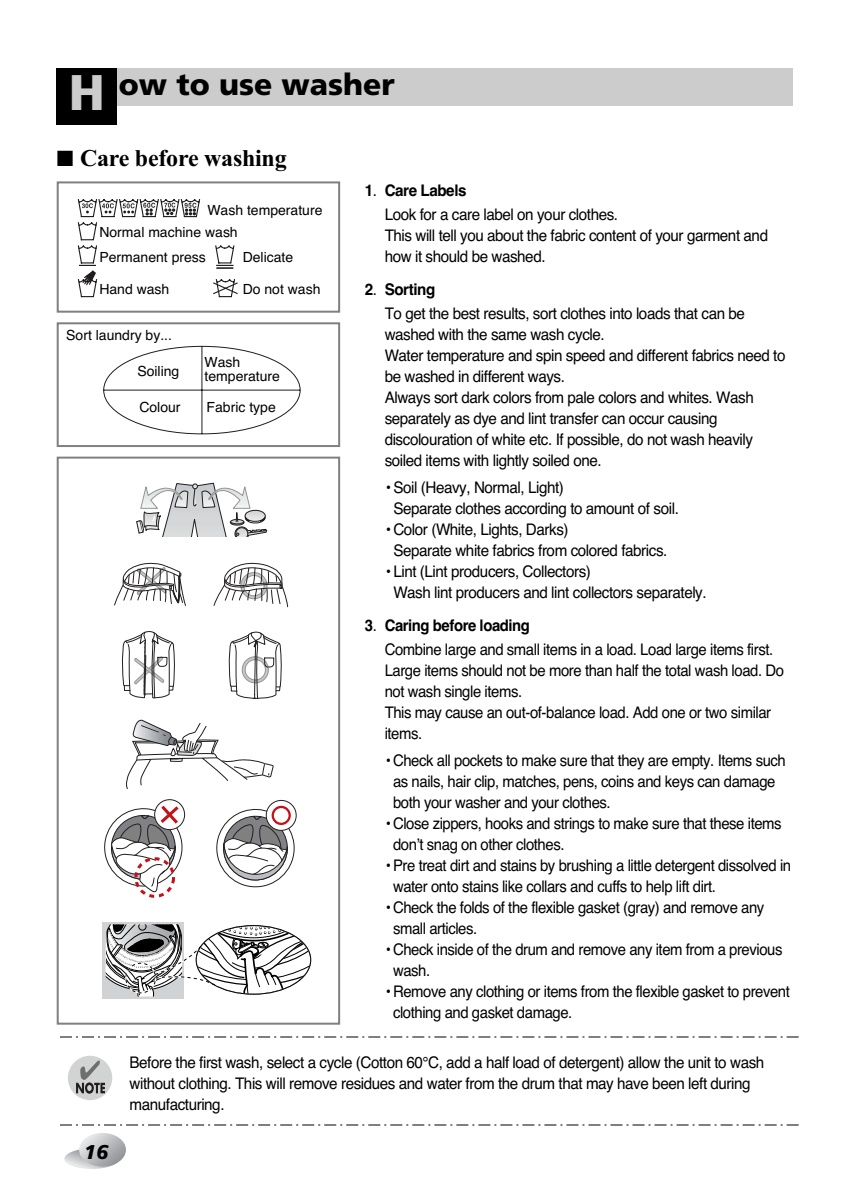
<style>
.page{position:relative;width:850px;height:1190px;background:#fff}
.page>*{position:absolute;margin:0;border:0;box-sizing:border-box;transform-origin:0 0}
.t1{font:900 30px "Frutiger";color:#000}
.t2{font:700 24px "Times New Roman";letter-spacing:-.01em;color:#000}
.t3{font:italic 900 20px "Frutiger";color:#000}
.t4{font:16px/21px "Helvetica";letter-spacing:-.03em;color:#000;scale:.95 1}
.t5{font:16px/21px "Helvetica";letter-spacing:-.03em;color:#000;scale:.93 1}
.t6{font:14px/22.2px "Helvetica";color:#000}
.s1{font-size:50px;color:#ccc}
.s2{font-weight:700}
</style>
<div class="page">
<svg style="left:64px;top:1149px;width:55px;height:20px"></svg>
<svg style="left:79px;top:1134px;width:47px;height:33px"></svg>
<svg style="left:77px;top:199px;width:161px;height:99px"></svg>
<div style="left:57px;top:181px;width:283px;height:132px;border:2px solid #808080"></div>
<svg style="left:103px;top:345px;width:198px;height:90px"></svg>
<div style="left:57px;top:322px;width:283px;height:125px;border:2px solid #808080"></div>
<div style="left:102px;top:922px;width:82px;height:76px;background:#d1d2d4"></div>
<svg style="left:105px;top:924px;width:206px;height:75px"></svg>
<svg style="left:136px;top:482px;width:131px;height:55px"></svg>
<svg style="left:114px;top:562px;width:174px;height:227px"></svg>
<svg style="left:265px;top:800px;width:32px;height:31px"></svg>
<svg style="left:216px;top:806px;width:79px;height:82px"></svg>
<svg style="left:154px;top:799px;width:31px;height:32px"></svg>
<svg style="left:104px;top:805px;width:79px;height:89px"></svg>
<div style="left:134px;top:857px;width:42px;height:41px;border:3px dashed #c4121a;border-radius:50%"></div>
<div style="left:57px;top:457px;width:283px;height:568px;border:2px solid #808080"></div>
<div style="left:57px;top:68px;width:736px;height:37px;background:#ccc"></div>
<div style="left:57px;top:68px;width:60px;height:57px;background:#000"></div>
<div style="left:68px;top:1056px;width:44px;height:44px;background:#d2d3d3;border-radius:50%"></div>
<svg style="left:76px;top:1060px;width:29px;height:34px"></svg>
<svg style="left:60px;top:1036px;width:739px;height:2px"></svg>
<svg style="left:60px;top:1124px;width:739px;height:2px"></svg>
<h1 class="t1" style="left:69px;top:72px;width:328px"><span class="s1">H</span> ow to use washer</h1>
<h2 class="t2" style="left:57px;top:151px;width:231px">■ Care before washing</h2>
<p class="t6" style="left:99px;top:200px;width:225px;text-indent:108px">Wash temperature<br>Normal machine wash</p>
<p class="t6" style="left:99px;top:248px;width:108px">Permanent press</p>
<p class="t6" style="left:99px;top:279px;width:72px">Hand wash</p>
<p class="t6" style="left:66px;top:325px;width:107px">Sort laundry by...</p>
<p class="t6" style="left:137px;top:361px;width:43px">Soiling</p>
<p class="t6" style="left:139px;top:397px;width:43px">Colour</p>
<p class="t6" style="left:243px;top:248px;width:52px">Delicate</p>
<p class="t6" style="left:243px;top:279px;width:79px">Do not wash</p>
<p class="t6" style="left:205px;top:357px;width:77px;line-height:14px">Wash temperature</p>
<p class="t6" style="left:207px;top:397px;width:71px">Fabric type</p>
<p class="t4" style="left:385px;top:180px;width:247px;line-height:23.8px;text-indent:-20px"><span class="s2">1</span>. <span class="s2">Care Labels<br></span>Look for a care label on your clothes.</p>
<p class="t4" style="left:385px;top:226px;width:405px">This will tell you about the fabric content of your garment and how it should be washed.</p>
<p class="t4" style="left:385px;top:279px;width:381px;line-height:23.8px;text-indent:-20px"><span class="s2">2</span>. <span class="s2">Sorting<br></span>To get the best results, sort clothes into loads that can be</p>
<p class="t4" style="left:385px;top:325px;width:423px">washed with the same wash cycle.<br>Water temperature and spin speed and different fabrics need to be washed in different ways.<br>Always sort dark colors from pale colors and whites. Wash separately as dye and lint transfer can occur causing discolouration of white etc. If possible, do not wash heavily soiled items with lightly soiled one.</p>
<p class="t4" style="left:393px;top:478px;width:302px;text-indent:-9px">• Soil (Heavy, Normal, Light)<br>Separate clothes according to amount of soil.</p>
<p class="t4" style="left:393px;top:520px;width:290px;text-indent:-9px">• Color (White, Lights, Darks)<br>Separate white fabrics from colored fabrics.</p>
<p class="t4" style="left:393px;top:562px;width:331px;text-indent:-9px">• Lint (Lint producers, Collectors)<br>Wash lint producers and lint collectors separately.</p>
<p class="t5" style="left:385px;top:615px;width:419px;line-height:23.8px;text-indent:-20px"><span class="s2">3</span>. <span class="s2">Caring before loading<br></span>Combine large and small items in a load. Load large items first.</p>
<p class="t5" style="left:385px;top:661px;width:431px">Large items should not be more than half the total wash load. Do not wash single items.<br>This may cause an out-of-balance load. Add one or two similar items.</p>
<p class="t5" style="left:393px;top:751px;width:424px;text-indent:-8px">• Check all pockets to make sure that they are empty. Items such as nails, hair clip, matches, pens, coins and keys can damage both your washer and your clothes.</p>
<p class="t5" style="left:393px;top:814px;width:419px;text-indent:-8px">• Close zippers, hooks and strings to make sure that these items don’t snag on other clothes.</p>
<p class="t5" style="left:393px;top:856px;width:430px;text-indent:-8px">• Pre treat dirt and stains by brushing a little detergent dissolved in water onto stains like collars and cuffs to help lift dirt.</p>
<p class="t5" style="left:393px;top:898px;width:401px;text-indent:-8px">• Check the folds of the flexible gasket (gray) and remove any small articles.</p>
<p class="t5" style="left:393px;top:940px;width:420px;text-indent:-8px">• Check inside of the drum and remove any item from a previous wash.</p>
<p class="t5" style="left:393px;top:982px;width:428px;text-indent:-8px">• Remove any clothing or items from the flexible gasket to prevent clothing and gasket damage.</p>
<p class="t3" style="left:84px;top:1144px;width:26px">16</p>
<p class="t4" style="left:130px;top:1053px;width:670px">Before the first wash, select a cycle (Cotton 60°C, add a half load of detergent) allow the unit to wash without clothing. This will remove residues and water from the drum that may have been left during manufacturing.</p>
</div>
